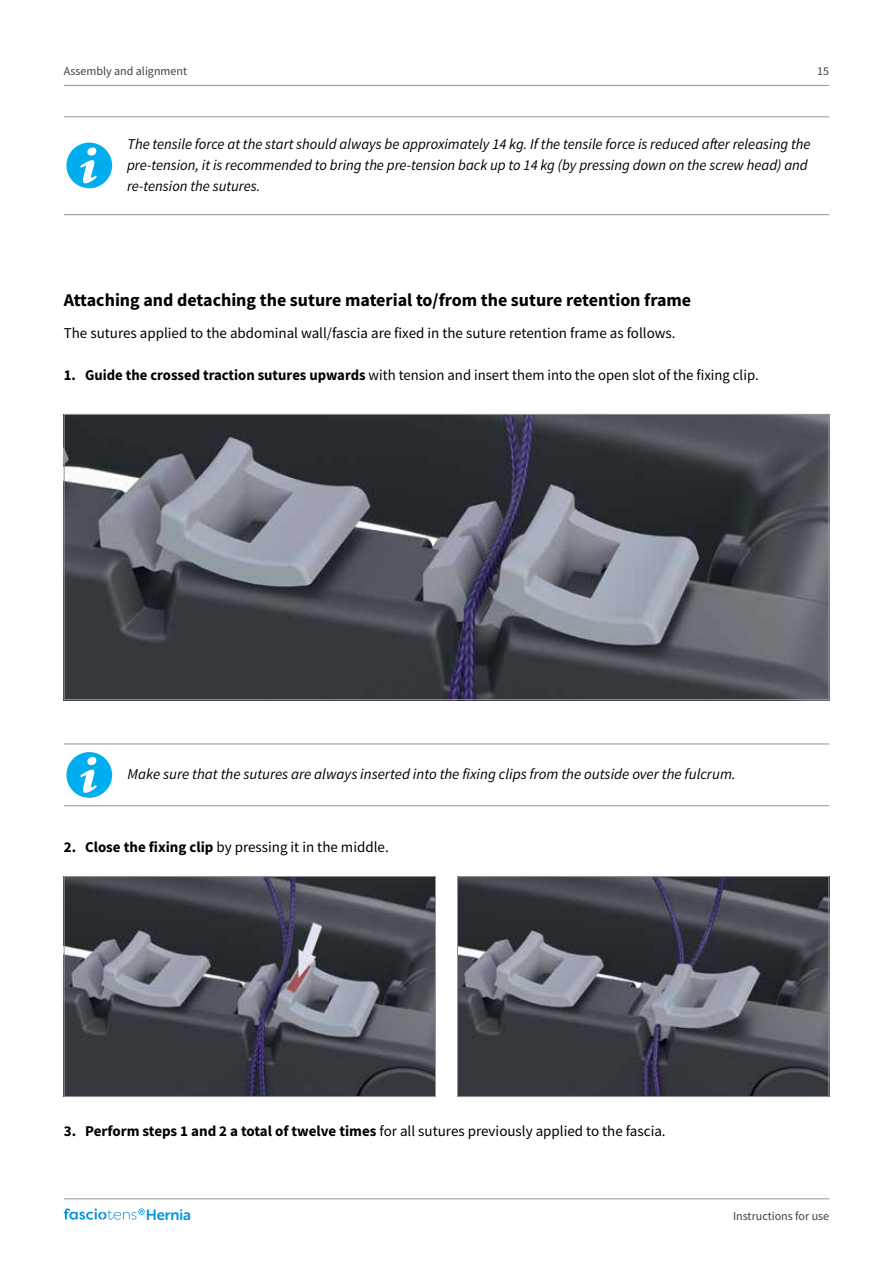
<style>
.page{position:relative;width:893px;height:1263px;background:#fff}
.page>*{position:absolute;margin:0;border:0;box-sizing:border-box;transform-origin:0 0}
.t1{font:700 18px "Source Sans Pro";color:#000}
.t2{font:15px "Source Sans Pro";color:#000}
.t3{font:italic 15px/21px "Source Sans Pro";color:#000}
.t4{font:15px "Museo Sans Rounded 700";color:#0095da}
.t5{font:12px "Source Sans Pro";color:#414042}
.s1{font-weight:700}
</style>
<div class="page">
<hr style="left:64px;top:85px;width:765px;height:1px;background:#939598">
<hr style="left:64px;top:1198px;width:765px;height:1px;background:#939598">
<svg style="left:64px;top:1208px;width:81px;height:12px"></svg>
<hr style="left:64px;top:214px;width:765px;height:1px;background:#939598">
<hr style="left:64px;top:117px;width:765px;height:1px;background:#939598">
<div style="left:66px;top:143px;width:46px;height:45px;background:#00aeef;border-radius:50%"></div>
<div style="left:87px;top:148px;width:9px;height:8px;background:#fff;border-radius:4px"></div>
<svg style="left:80px;top:160px;width:17px;height:23px"></svg>
<img style="left:66px;top:416px;width:761px;height:282px">
<img style="left:66px;top:878px;width:368px;height:217px">
<div style="left:64px;top:876px;width:372px;height:221px;border:1px solid #939598"></div>
<img style="left:459px;top:878px;width:368px;height:217px">
<div style="left:457px;top:876px;width:372px;height:221px;border:1px solid #939598"></div>
<hr style="left:64px;top:805px;width:765px;height:1px;background:#939598">
<hr style="left:64px;top:744px;width:765px;height:1px;background:#939598">
<div style="left:66px;top:752px;width:46px;height:46px;background:#00aeef;border-radius:50%"></div>
<div style="left:87px;top:757px;width:9px;height:8px;background:#fff;border-radius:4px"></div>
<svg style="left:80px;top:770px;width:17px;height:23px"></svg>
<p class="t5" style="left:64px;top:63px;width:125px">Assembly and alignment</p>
<p class="t5" style="left:817px;top:63px;width:13px">15</p>
<p class="t3" style="left:127px;top:133px;width:685px">The tensile force at the start should always be approximately 14 kg. If the tensile force is reduced after releasing the pre-tension, it is recommended to bring the pre-tension back up to 14 kg (by pressing down on the screw head) and re-tension the sutures.</p>
<p class="t1" style="left:64px;top:288px;width:629px">Attaching and detaching the suture material to/from the suture retention frame</p>
<p class="t2" style="left:64px;top:323px;width:613px">The sutures applied to the abdominal wall/fascia are fixed in the suture retention frame as follows.</p>
<p class="t2" style="left:64px;top:365px;width:696px"><span class="s1">1. Guide the crossed traction sutures upwards</span> with tension and insert them into the open slot of the fixing clip.</p>
<p class="t3" style="left:128px;top:763px;width:610px">Make sure that the sutures are always inserted into the fixing clips from the outside over the fulcrum.</p>
<p class="t2" style="left:64px;top:837px;width:326px"><span class="s1">2. Close the fixing clip</span> by pressing it in the middle.</p>
<p class="t2" style="left:64px;top:1121px;width:603px"><span class="s1">3. Perform steps 1 and 2 a total of twelve times</span> for all sutures previously applied to the fascia.</p>
<p class="t4" style="left:146px;top:1206px;width:47px">Hernia</p>
<p class="t5" style="left:733px;top:1208px;width:98px">Instructions for use</p>
</div>
